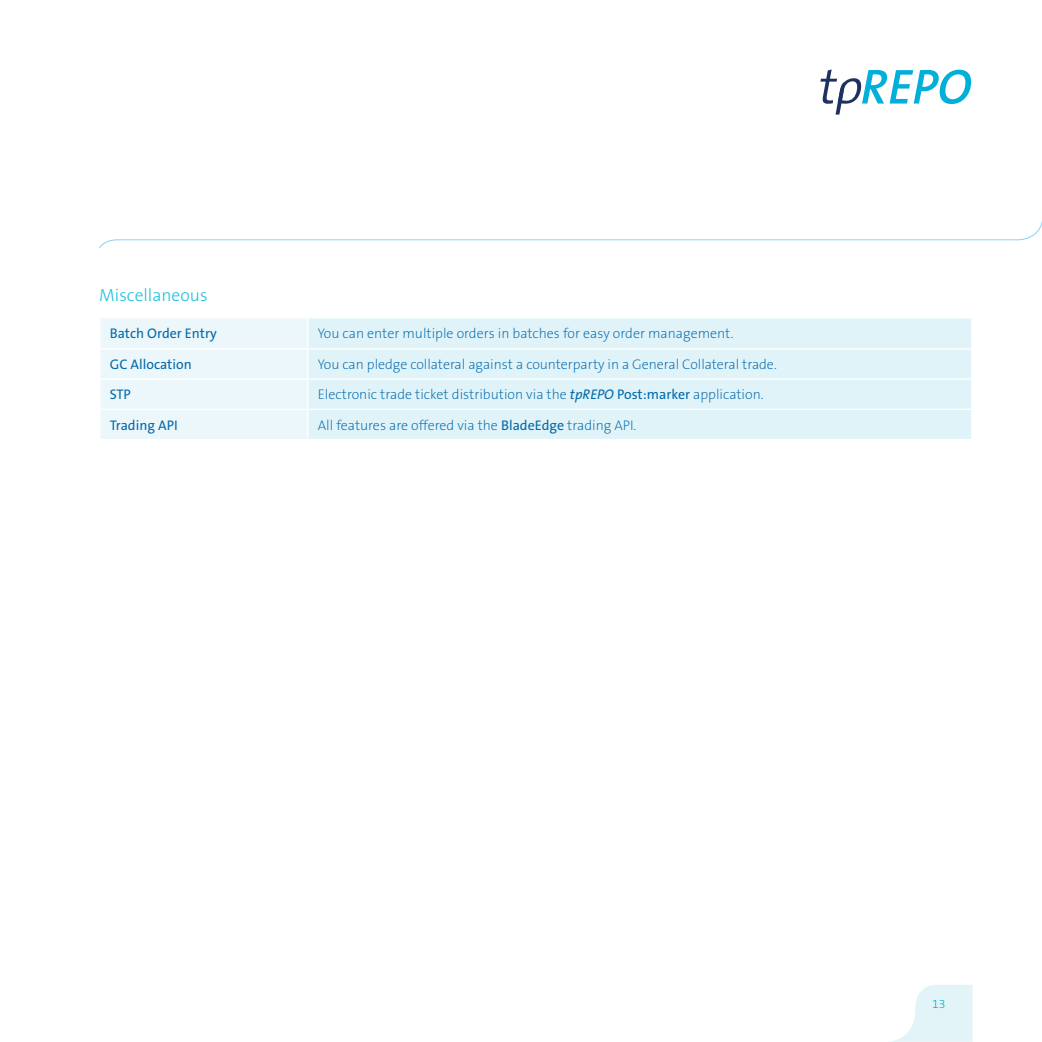
<style>
.page{position:relative;width:1042px;height:1042px;background:#fff}
.page>*{position:absolute;margin:0;border:0;box-sizing:border-box;transform-origin:0 0}
.t1{font:300 17.5px "The Sans B3";color:#1fc1e3}
.t2{font:200 14px "The Sans B2";color:#036aab}
.t3{font:14px "The Sans B5 Plain";color:#036aab}
.t4{font:300 12.25px "The Sans B3";color:#00afda}
.s1{font-family:"The Sans B5 Plain";font-weight:400;font-style:italic}
.s2{font-family:"The Sans B5 Plain";font-weight:400}
</style>
<div class="page">
<svg style="left:820px;top:69px;width:151px;height:46px"></svg>
<svg style="left:890px;top:985px;width:82px;height:57px"></svg>
<svg style="left:99px;top:221px;width:943px;height:27px"></svg>
<div style="left:308px;top:318px;width:663px;height:121px;background:#e0f3f9"></div>
<hr style="left:308px;top:348px;width:664px;height:1px;background:#fff">
<hr style="left:308px;top:378px;width:664px;height:2px;background:#fff">
<hr style="left:308px;top:409px;width:664px;height:1px;background:#fff">
<div style="left:101px;top:318px;width:206px;height:121px;background:#ecf7fb"></div>
<p class="t1" style="left:99px;top:285px;width:110px">Miscellaneous</p>
<p class="t3" style="left:110px;top:326px;width:109px">Batch Order Entry</p>
<p class="t2" style="left:318px;top:326px;width:417px">You can enter multiple orders in batches for easy order management.</p>
<p class="t3" style="left:110px;top:357px;width:84px">GC Allocation</p>
<p class="t2" style="left:318px;top:357px;width:460px">You can pledge collateral against a counterparty in a General Collateral trade.</p>
<p class="t3" style="left:110px;top:387px;width:22px">STP</p>
<p class="t2" style="left:318px;top:387px;width:447px">Electronic trade ticket distribution via the <span class="s1">tpREPO</span> <span class="s2">Post:marker</span> application.</p>
<p class="t3" style="left:110px;top:417px;width:69px">Trading API</p>
<p class="t2" style="left:318px;top:417px;width:320px">All features are offered via the <span class="s2">BladeEdge</span> trading API.</p>
<p class="t4" style="left:932px;top:997px;width:15px">13</p>
</div>
